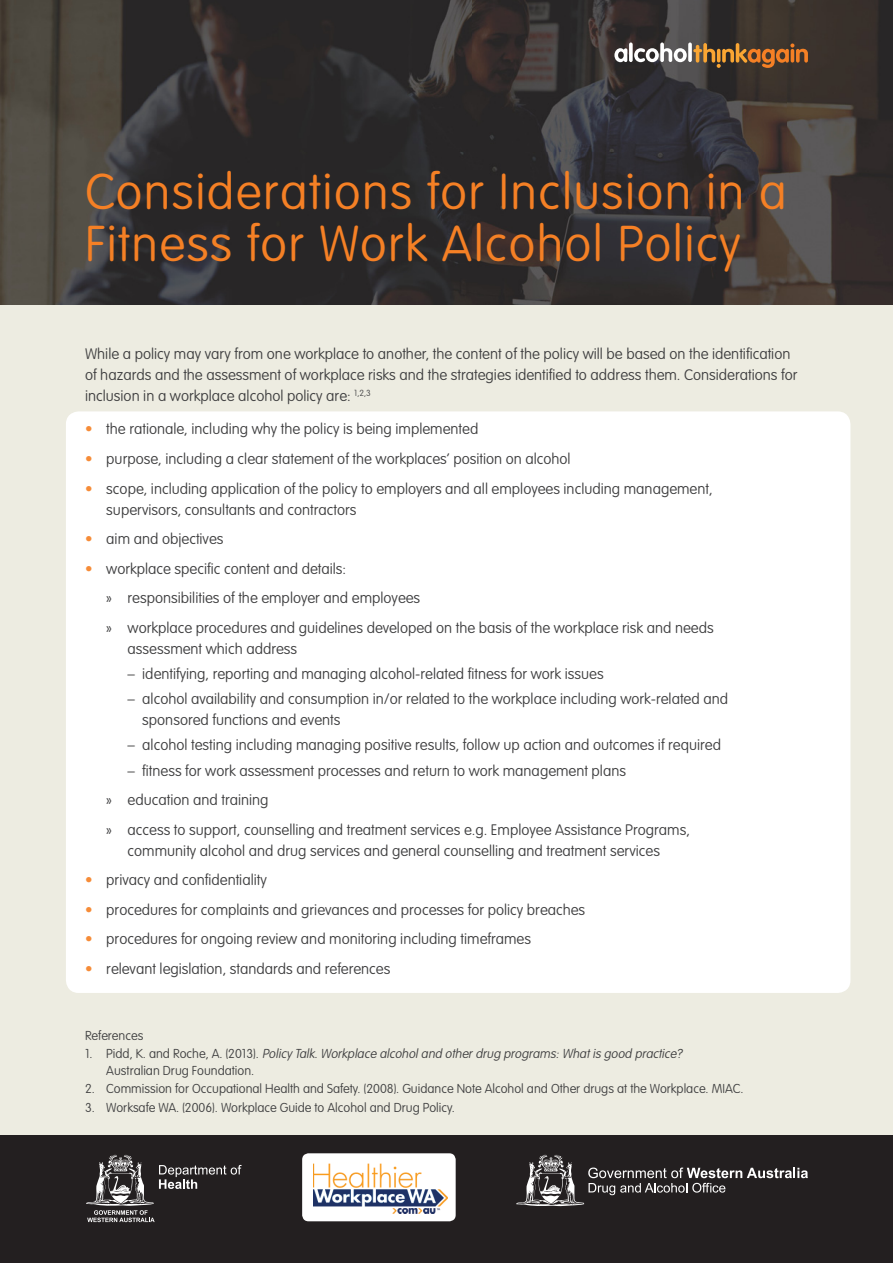
<style>
.page{position:relative;width:893px;height:1263px;background:#fff}
.page>*{position:absolute;margin:0;border:0;box-sizing:border-box;transform-origin:0 0}
.t1{font:100 49.5px/52.5px "VAG Rounded LT";letter-spacing:.03em;color:#f58025}
.t2{font:100 15px/21px "VAG Rounded LT";color:#404041}
.t3{font:100 12.75px "VAG Rounded LT";color:#404041}
.t4{font:italic 100 12.75px/18.6px "VAG Rounded LT";color:#404041}
.s1{color:#f68c38}
.s2{font-style:normal}
</style>
<div class="page">
<img style="left:0;top:0;width:893px;height:305px">
<div style="left:0;top:305px;width:893px;height:958px;background:#edece1"></div>
<div style="left:66px;top:411px;width:784px;height:582px;background:#fff;border-radius:13px"></div>
<svg style="left:614px;top:48px;width:13px;height:14px"></svg>
<svg style="left:629px;top:43px;width:4px;height:19px"></svg>
<svg style="left:634px;top:43px;width:53px;height:19px"></svg>
<svg style="left:688px;top:43px;width:4px;height:19px"></svg>
<svg style="left:693px;top:43px;width:115px;height:25px;background:#7f562d"></svg>
<div style="left:0;top:1135px;width:893px;height:128px;background:#231f20"></div>
<div style="left:302px;top:1153px;width:154px;height:68px;background:#fff;border-radius:6px"></div>
<img style="left:313px;top:1163px;width:135px;height:50px">
<svg style="left:516px;top:1154px;width:292px;height:52px"></svg>
<svg style="left:86px;top:1154px;width:156px;height:68px"></svg>
<h1 class="t1" style="left:85px;top:168px;width:703px">Considerations for Inclusion in a<br>Fitness for Work Alcohol Policy</h1>
<p class="t2" style="left:85px;top:344px;width:714px">While a policy may vary from one workplace to another, the content of the policy will be based on the identification of hazards and the assessment of workplace risks and the strategies identified to address them. Considerations for inclusion in a workplace alcohol policy are: <sup>1,2,3</sup></p>
<p class="t2" style="left:85px;top:420px;width:395px"><span class="s1">•</span> the rationale, including why the policy is being implemented</p>
<p class="t2" style="left:85px;top:449px;width:487px"><span class="s1">•</span> purpose, including a clear statement of the workplaces’ position on alcohol</p>
<p class="t2" style="left:106px;top:479px;width:608px;text-indent:-21px"><span class="s1">•</span> scope, including application of the policy to employers and all employees including management, supervisors, consultants and contractors</p>
<p class="t2" style="left:85px;top:529px;width:140px"><span class="s1">•</span> aim and objectives</p>
<p class="t2" style="left:106px;top:554px;width:609px;line-height:29.5px;text-indent:-21px"><span class="s1">•</span> workplace specific content and details:<br>» responsibilities of the employer and employees<br>» workplace procedures and guidelines developed on the basis of the workplace risk and needs</p>
<p class="t2" style="left:128px;top:639px;width:171px">assessment which address</p>
<p class="t2" style="left:128px;top:664px;width:478px">– identifying, reporting and managing alcohol-related fitness for work issues</p>
<p class="t2" style="left:142px;top:689px;width:587px;text-indent:-15px">– alcohol availability and consumption in/or related to the workplace including work-related and sponsored functions and events</p>
<p class="t2" style="left:128px;top:735px;width:595px">– alcohol testing including managing positive results, follow up action and outcomes if required</p>
<p class="t2" style="left:106px;top:756px;width:585px;line-height:29.5px;text-indent:21px">– fitness for work assessment processes and return to work management plans<br>» education and training<br>» access to support, counselling and treatment services e.g. Employee Assistance Programs,</p>
<p class="t2" style="left:128px;top:841px;width:534px">community alcohol and drug services and general counselling and treatment services</p>
<p class="t2" style="left:85px;top:870px;width:183px"><span class="s1">•</span> privacy and confidentiality</p>
<p class="t2" style="left:85px;top:900px;width:502px"><span class="s1">•</span> procedures for complaints and grievances and processes for policy breaches</p>
<p class="t2" style="left:85px;top:929px;width:447px"><span class="s1">•</span> procedures for ongoing review and monitoring including timeframes</p>
<p class="t2" style="left:85px;top:959px;width:307px"><span class="s1">•</span> relevant legislation, standards and references</p>
<p class="t4" style="left:85px;top:1026px;width:601px"><span class="s2">References<br>1 . P i d d , K . a n d R o c h e , A . ( 2 0 1 3 ) .</span> Policy Talk.Workplace alcoholand otherdrug programs:Whatis good practice?</p>
<p class="t3" style="left:106px;top:1064px;width:149px">Australian Drug Foundation.</p>
<p class="t3" style="left:85px;top:1083px;width:660px">2. Commission for Occupational Health and Safety. (2008). Guidance Note Alcohol and Other drugs at the Workplace. MIAC.</p>
<p class="t3" style="left:85px;top:1101px;width:371px">3. Worksafe WA. (2006). Workplace Guide to Alcohol and Drug Policy.</p>
</div>
